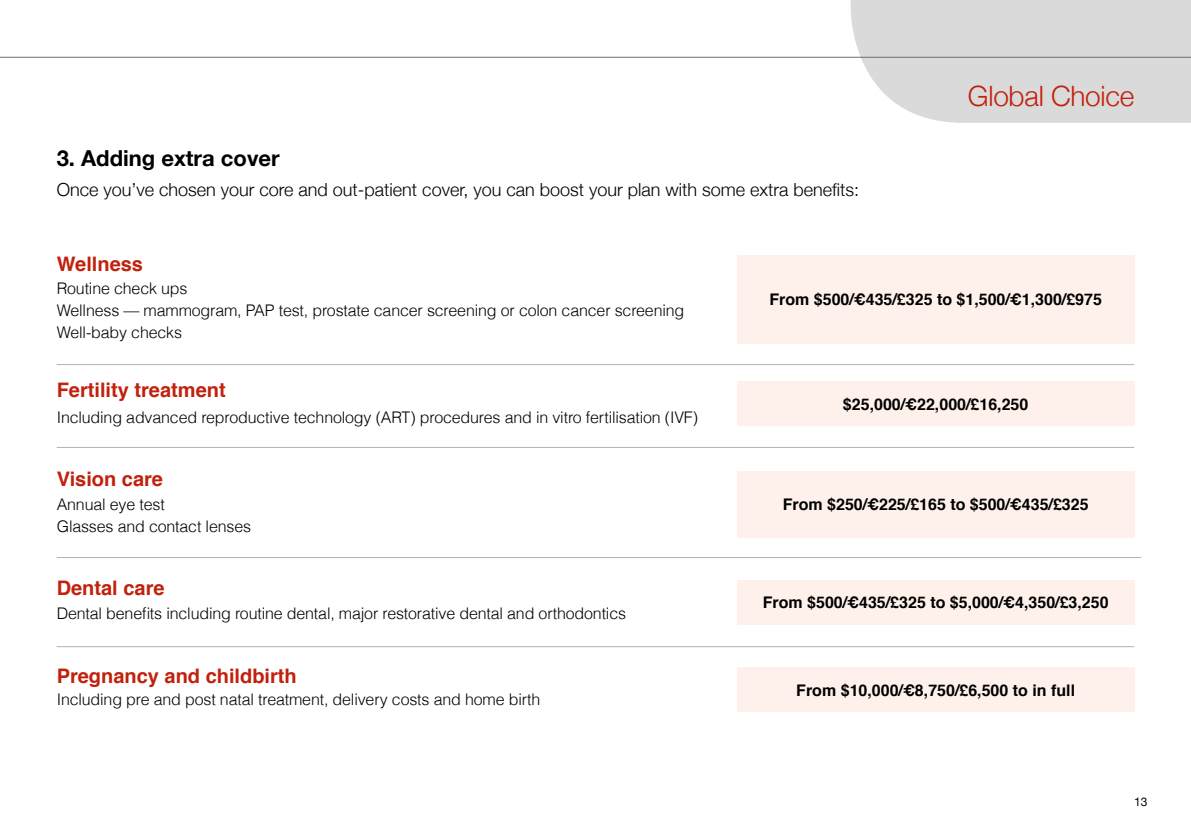
<style>
.page{position:relative;width:1191px;height:840px;background:#fff}
.page>*{position:absolute;margin:0;border:0;box-sizing:border-box;transform-origin:0 0}
.t1{font:300 28px "Helvetica Neue";letter-spacing:-.01em;color:#c1210d}
.t2{font:700 22px "Helvetica Neue";color:#000}
.t3{font:700 20px "Helvetica";color:#c1210d}
.t4{font:300 18px "Helvetica Neue";color:#000}
.t5{font:300 16px/22px "Helvetica";letter-spacing:-.01em;color:#000}
.t6{font:700 16px "Helvetica";color:#000}
.t7{font:12px "Helvetica Neue";color:#000}
</style>
<div class="page">
<svg style="left:850px;top:0;width:341px;height:123px;fill:#dadada"></svg>
<div style="left:737px;top:255px;width:397px;height:88px;background:#fef1ec"></div>
<div style="left:737px;top:381px;width:397px;height:44px;background:#fef1ec"></div>
<div style="left:737px;top:470px;width:397px;height:66px;background:#fef1ec"></div>
<div style="left:737px;top:579px;width:397px;height:44px;background:#fef1ec"></div>
<hr style="left:57px;top:364px;width:1077px;height:1px;background:#b3b2b2">
<hr style="left:57px;top:446px;width:1077px;height:1px;background:#b3b2b2">
<hr style="left:57px;top:556px;width:1084px;height:1px;background:#b3b2b2">
<hr style="left:57px;top:645px;width:1077px;height:1px;background:#b3b2b2">
<div style="left:737px;top:667px;width:397px;height:44px;background:#fef1ec"></div>
<hr style="left:0;top:57px;width:1191px;height:1px;background:#706f6f">
<h2 class="t2" style="left:57px;top:138px;width:224px">3. Adding extra cover</h2>
<p class="t4" style="left:57px;top:175px;width:804px">Once you’ve chosen your core and out-patient cover, you can boost your plan with some extra benefits:</p>
<h1 class="t1" style="left:968px;top:73px;width:168px">Global Choice</h1>
<p class="t3" style="left:57px;top:247px;width:88px">Wellness</p>
<p class="t5" style="left:57px;top:276px;width:132px">Routine check ups</p>
<p class="t5" style="left:57px;top:298px;width:629px">Wellness — mammogram, PAP test, prostate cancer screening or colon cancer screening<br>Well-baby checks</p>
<p class="t3" style="left:57px;top:373px;width:170px">Fertility treatment</p>
<p class="t5" style="left:57px;top:405px;width:643px">Including advanced reproductive technology (ART) procedures and in vitro fertilisation (IVF)</p>
<p class="t3" style="left:57px;top:462px;width:108px">Vision care</p>
<p class="t5" style="left:57px;top:492px;width:196px">Annual eye test<br>Glasses and contact lenses</p>
<p class="t3" style="left:57px;top:571px;width:109px">Dental care</p>
<p class="t5" style="left:57px;top:601px;width:571px">Dental benefits including routine dental, major restorative dental and orthodontics</p>
<p class="t3" style="left:57px;top:659px;width:242px">Pregnancy and childbirth</p>
<p class="t5" style="left:57px;top:687px;width:485px">Including pre and post natal treatment, delivery costs and home birth</p>
<p class="t6" style="left:769px;top:286px;width:334px">From $500/€435/£325 to $1,500/€1,300/£975</p>
<p class="t6" style="left:843px;top:391px;width:187px">$25,000/€22,000/£16,250</p>
<p class="t6" style="left:782px;top:491px;width:307px">From $250/€225/£165 to $500/€435/£325</p>
<p class="t6" style="left:762px;top:589px;width:347px">From $500/€435/£325 to $5,000/€4,350/£3,250</p>
<p class="t6" style="left:796px;top:677px;width:280px">From $10,000/€8,750/£6,500 to in full</p>
<p class="t7" style="left:1134px;top:790px;width:15px">13</p>
</div>
